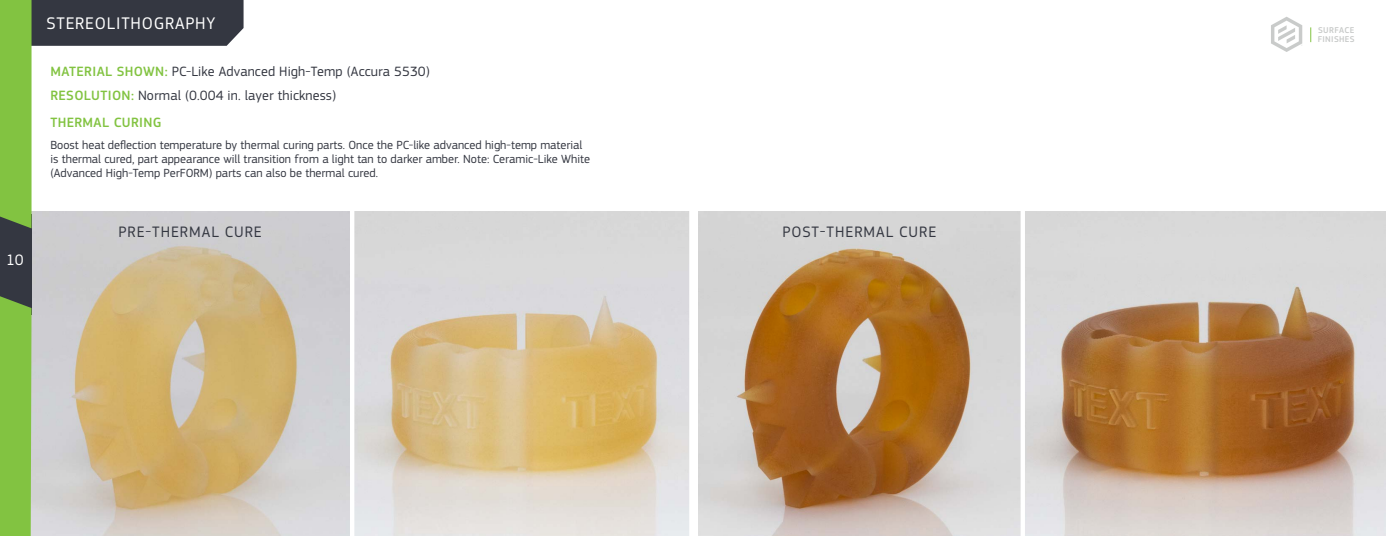
<style>
.page{position:relative;width:1386px;height:536px;background:#fff}
.page>*{position:absolute;margin:0;border:0;box-sizing:border-box;transform-origin:0 0}
.t1{font:17.5px "PF Square Sans Pro";letter-spacing:.045em;color:#fff}
.t2{font:15.75px "PF Square Sans Pro";letter-spacing:.06em;color:#343741}
.t3{font:15.75px "PF Square Sans Pro";color:#fff}
.t4{font:14px/24.9px "PF Square Sans Pro";letter-spacing:.01em;color:#343741}
.t5{font:500 14px "PF Square Sans Pro";letter-spacing:.025em;color:#82c341}
.t6{font:12.25px/14px "PF Square Sans Pro";color:#343741}
.t7{font:500 8.75px/8.8px "PF Square Sans Pro";letter-spacing:.04em;color:#c7c9c8}
.s1{font-weight:500;color:#82c341}
</style>
<div class="page">
<img style="left:32px;top:212px;width:318px;height:324px">
<svg style="left:354px;top:212px;width:335px;height:324px;background:#dbceb7"></svg>
<div style="left:0;top:213px;width:32px;height:101px;background:#343741"></div>
<div style="left:0;top:296px;width:32px;height:240px;background:#82c341"></div>
<svg style="left:0;top:0;width:244px;height:228px"></svg>
<img style="left:699px;top:212px;width:322px;height:324px">
<svg style="left:1025px;top:212px;width:361px;height:324px;background:#c4aa93"></svg>
<svg style="left:1271px;top:17px;width:31px;height:35px"></svg>
<svg style="left:1310px;top:27px;width:1px;height:15px"></svg>
<p class="t3" style="left:6px;top:250px;width:19px">10</p>
<h1 class="t1" style="left:47px;top:13px;width:170px">STEREOLITHOGRAPHY</h1>
<p class="t4" style="left:50px;top:58px;width:381px"><span class="s1">MATERIAL SHOWN:</span> PC-Like Advanced High-Temp (Accura 5530)<br><span class="s1">RESOLUTION:</span> Normal (0.004 in. layer thickness)</p>
<p class="t5" style="left:50px;top:114px;width:113px">THERMAL CURING</p>
<p class="t6" style="left:50px;top:138px;width:541px">Boost heat deflection temperature by thermal curing parts. Once the PC-like advanced high-temp material is thermal cured, part appearance will transition from a light tan to darker amber. Note: Ceramic-Like White (Advanced High-Temp PerFORM) parts can also be thermal cured.</p>
<p class="t2" style="left:119px;top:222px;width:145px">PRE-THERMAL CURE</p>
<p class="t2" style="left:782px;top:222px;width:155px">POST-THERMAL CURE</p>
<p class="t7" style="left:1318px;top:26px;width:38px">SURFACE<br>FINISHES</p>
</div>
